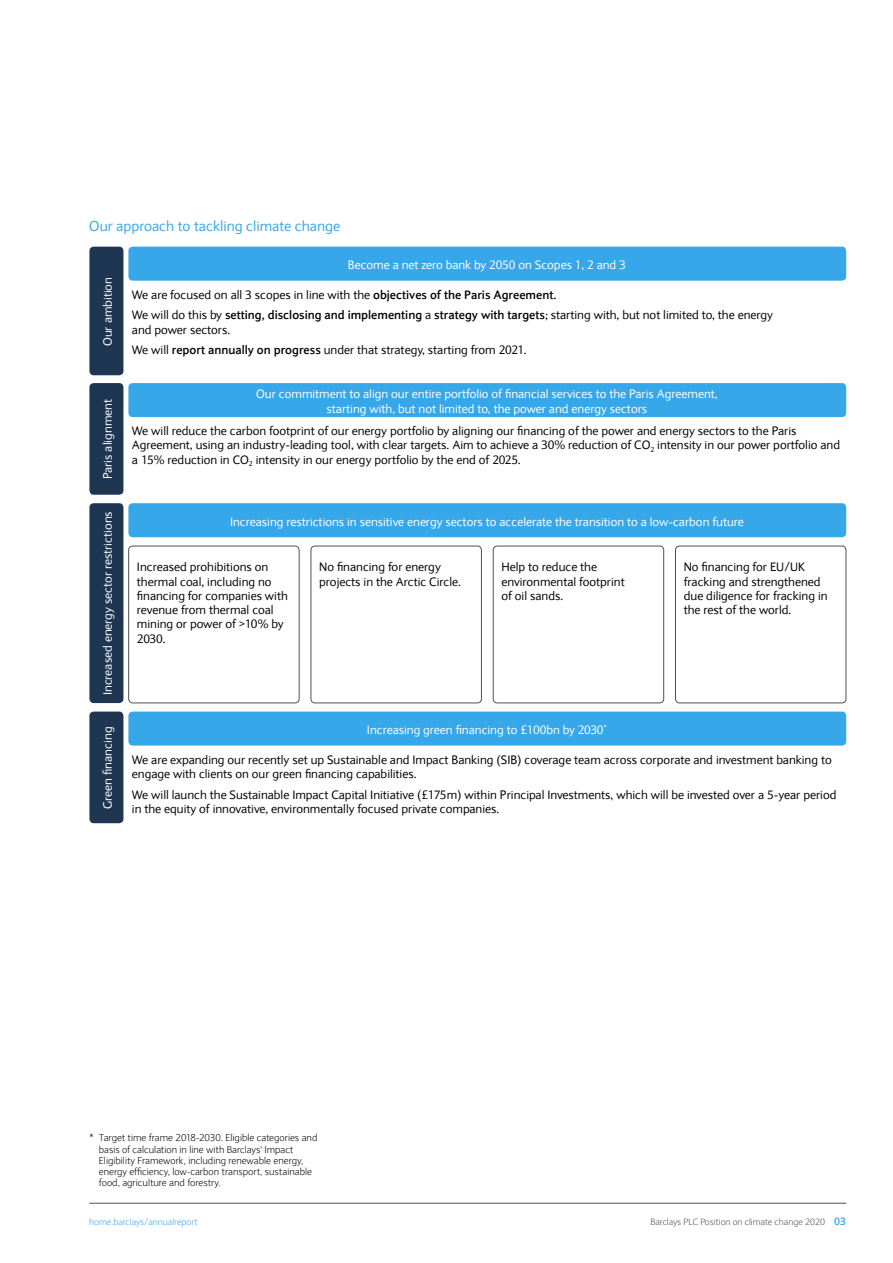
<style>
.page{position:relative;width:893px;height:1263px;background:#fff}
.page>*{position:absolute;margin:0;border:0;box-sizing:border-box;transform-origin:0 0}
.t1{font:14.25px "Expert Sans";color:#36a7e9}
.t2{font:12px/14.2px "Expert Sans";color:#000}
.t3{font:12px/14.2px "Expert Sans";color:#fff;text-align:center}
.t4{font:300 9.75px/11.2px "Expert Sans";color:#000}
.t5{font:300 9px "Expert Sans";color:#505050}
.t6{font:300 9px "Expert Sans";color:#36a7e9}
.s1{font-weight:700}
.s2{font-weight:700;font-size:10.5px;color:#36a7e9}
</style>
<div class="page">
<hr style="left:89px;top:1203px;width:757px;height:1px;background:#505050">
<div style="left:128px;top:247px;width:718px;height:34px;background:#36a7e9;border-radius:4px"></div>
<div style="left:89px;top:247px;width:34px;height:128px;background:#1e3652;border-radius:4px"></div>
<div style="left:128px;top:383px;width:718px;height:34px;background:#36a7e9;border-radius:4px"></div>
<div style="left:128px;top:711px;width:718px;height:35px;background:#36a7e9;border-radius:4px"></div>
<div style="left:89px;top:383px;width:34px;height:112px;background:#1e3652;border-radius:4px"></div>
<div style="left:89px;top:711px;width:34px;height:112px;background:#1e3652;border-radius:4px"></div>
<div style="left:128px;top:546px;width:171px;height:157px;border:1px solid #505050;border-radius:4px"></div>
<div style="left:128px;top:503px;width:718px;height:34px;background:#36a7e9;border-radius:4px"></div>
<div style="left:89px;top:503px;width:34px;height:200px;background:#1e3652;border-radius:4px"></div>
<div style="left:675px;top:546px;width:171px;height:157px;border:1px solid #505050;border-radius:4px"></div>
<div style="left:493px;top:546px;width:171px;height:157px;border:1px solid #505050;border-radius:4px"></div>
<div style="left:311px;top:546px;width:171px;height:157px;border:1px solid #505050;border-radius:4px"></div>
<p class="t1" style="left:89px;top:217px;width:252px">Our approach to tackling climate change</p>
<p class="t3" style="left:348px;top:257px;width:280px">Become a net zero bank by 2050 on Scopes 1, 2 and 3</p>
<p class="t3" style="left:100px;top:346px;width:71px;rotate:-90deg">Our ambition</p>
<p class="t3" style="left:100px;top:479px;width:82px;rotate:-90deg">Paris alignment</p>
<p class="t3" style="left:100px;top:695px;width:185px;rotate:-90deg">Increased energy sector restrictions</p>
<p class="t3" style="left:100px;top:809px;width:84px;rotate:-90deg">Green financing</p>
<p class="t2" style="left:132px;top:284px;width:642px;line-height:20.7px">We are focused on all 3 scopes in line with the <span class="s1">objectives of the Paris Agreement.<br></span>We will do this by <span class="s1">setting, disclosing and implementing</span> a <span class="s1">strategy with targets</span>; starting with, but not limited to, the energy</p>
<p class="t2" style="left:132px;top:319px;width:396px;line-height:20.7px">and power sectors.<br>We will <span class="s1">report annually on progress</span> under that strategy, starting from 2021.</p>
<p class="t3" style="left:256px;top:387px;width:463px">Our commitment to align our entire portfolio of financial services to the Paris Agreement, starting with, but not limited to, the power and energy sectors</p>
<p class="t2" style="left:132px;top:424px;width:710px">We will reduce the carbon footprint of our energy portfolio by aligning our financing of the power and energy sectors to the Paris<br>Agreement, using an industry-leading tool, with clear targets. Aim to achieve a 30% reduction of CO<sub>2</sub> intensity in our power portfolio and a 15% reduction in CO<sub>2</sub> intensity in our energy portfolio by the end of 2025.</p>
<p class="t3" style="left:230px;top:514px;width:515px">Increasing restrictions in sensitive energy sectors to accelerate the transition to a low-carbon future</p>
<p class="t2" style="left:137px;top:560px;width:152px">Increased prohibitions on thermal coal, including no financing for companies with revenue from thermal coal mining or power of &gt;10% by<br>2030.</p>
<p class="t2" style="left:319px;top:560px;width:143px">No financing for energy projects in the Arctic Circle.</p>
<p class="t2" style="left:501px;top:560px;width:125px">Help to reduce the environmental footprint of oil sands.</p>
<p class="t3" style="left:367px;top:722px;width:242px">Increasing green financing to £100bn by 2030<sup>*</sup></p>
<p class="t2" style="left:684px;top:560px;width:145px">No financing for EU/UK fracking and strengthened due diligence for fracking in the rest of the world.</p>
<p class="t2" style="left:132px;top:752px;width:701px">We are expanding our recently set up Sustainable and Impact Banking (SIB) coverage team across corporate and investment banking to engage with clients on our green financing capabilities.</p>
<p class="t2" style="left:132px;top:787px;width:706px">We will launch the Sustainable Impact Capital Initiative (£175m) within Principal Investments, which will be invested over a 5-year period in the equity of innovative, environmentally focused private companies.</p>
<p class="t4" style="left:99px;top:1132px;width:220px;text-indent:-10px">* Target time frame 2018-2030. Eligible categories and basis of calculation in line with Barclays' Impact Eligibility Framework, including renewable energy, energy efficiency, low-carbon transport, sustainable food, agriculture and forestry.</p>
<p class="t6" style="left:89px;top:1216px;width:110px">home.barclays/annualreport</p>
<p class="t5" style="left:650px;top:1216px;width:197px">Barclays PLC Position on climate change 2020 <span class="s2">03</span></p>
</div>
